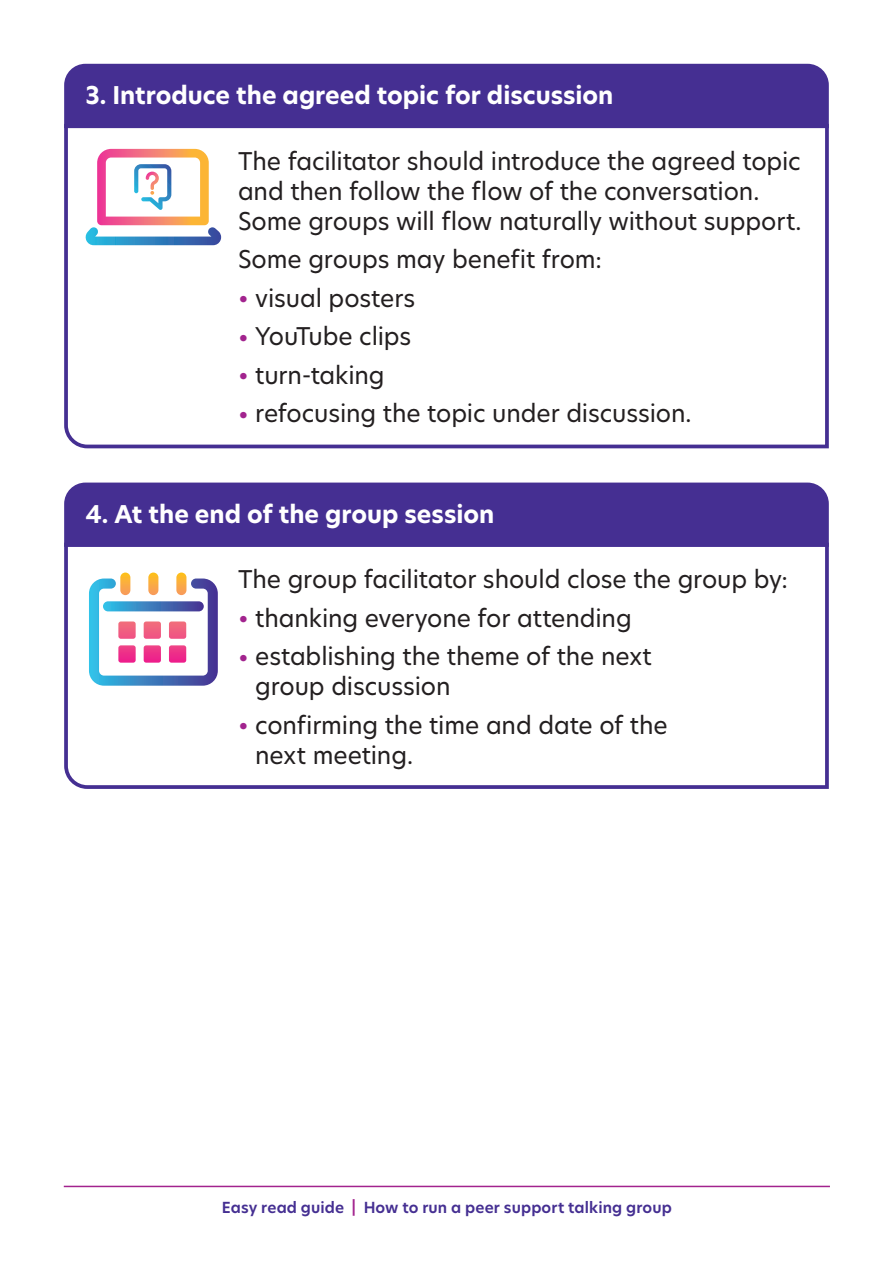
<style>
.page{position:relative;width:893px;height:1263px;background:#fff}
.page>*{position:absolute;margin:0;border:0;box-sizing:border-box;transform-origin:0 0}
.Body_Copy{font:24px/30px "New Hero";letter-spacing:-.005em;color:#231f20}
.Body_Copy-2{font:700 24px "New Hero";color:#fff}
.Body_Copy-3{font:600 15px "New Hero";letter-spacing:.01em;color:#452f92}
.s1{color:#a2238e}
</style>
<div class="page">
<svg style="left:64px;top:128px;width:765px;height:321px"></svg>
<div style="left:64px;top:64px;width:765px;height:64px;background:#452f92"></div>
<svg style="left:86px;top:149px;width:135px;height:96px"></svg>
<svg style="left:64px;top:547px;width:765px;height:242px"></svg>
<div style="left:64px;top:483px;width:765px;height:64px;background:#452f92"></div>
<svg style="left:89px;top:572px;width:129px;height:114px"></svg>
<hr style="left:64px;top:1186px;width:766px;height:1px;background:#a2238e">
<p class="Body_Copy-2" style="left:85px;top:79px;width:529px">3. Introduce the agreed topic for discussion</p>
<p class="Body_Copy" style="left:238px;top:145px;width:565px">The facilitator should introduce the agreed topic and then follow the flow of the conversation.<br>Some groups will flow naturally without support.</p>
<p class="Body_Copy" style="left:238px;top:244px;width:365px">Some groups may benefit from:</p>
<p class="Body_Copy" style="left:238px;top:282px;width:179px"><span class="s1">•</span> visual posters</p>
<p class="Body_Copy" style="left:238px;top:321px;width:175px"><span class="s1">•</span> YouTube clips</p>
<p class="Body_Copy" style="left:238px;top:359px;width:148px"><span class="s1">•</span> turn-taking</p>
<p class="Body_Copy" style="left:238px;top:398px;width:455px"><span class="s1">•</span> refocusing the topic under discussion.</p>
<p class="Body_Copy-2" style="left:85px;top:498px;width:410px">4. At the end of the group session</p>
<p class="Body_Copy" style="left:238px;top:564px;width:551px">The group facilitator should close the group by:</p>
<p class="Body_Copy" style="left:238px;top:603px;width:395px"><span class="s1">•</span> thanking everyone for attending</p>
<p class="Body_Copy" style="left:255px;top:641px;width:398px;text-indent:-17px"><span class="s1">•</span> establishing the theme of the next group discussion</p>
<p class="Body_Copy" style="left:255px;top:710px;width:414px;text-indent:-17px"><span class="s1">•</span> confirming the time and date of the next meeting.</p>
<p class="Body_Copy-3" style="left:222px;top:1197px;width:452px">Easy read guide <span class="s1">|</span> How to run a peer support talking group</p>
</div>
